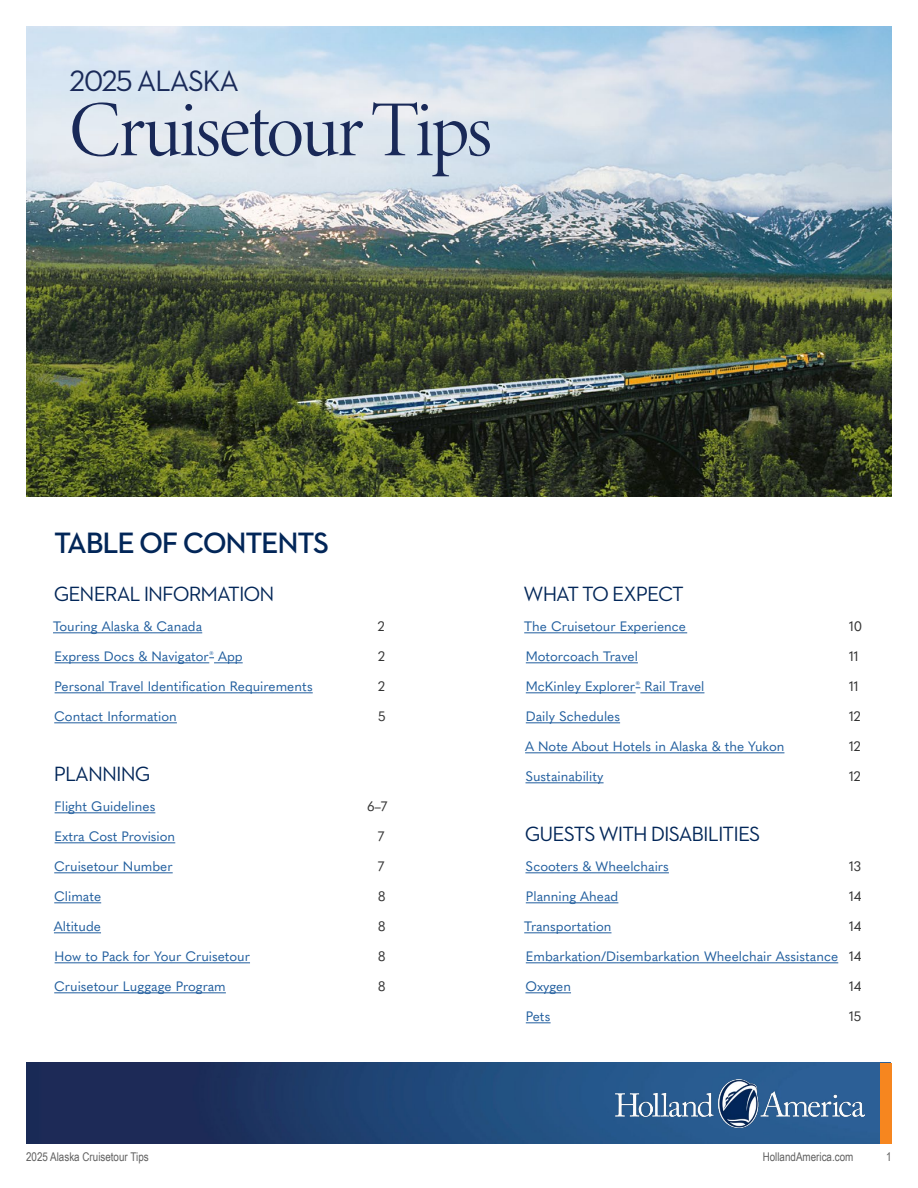
<style>
.page{position:relative;width:918px;height:1188px;background:#fff}
.page>*{position:absolute;margin:0;border:0;box-sizing:border-box;transform-origin:0 0}
.t1{font:79.5px "Minion 3 Display";letter-spacing:-.035em;color:#192958}
.t2{font:600 30px "Neutraface 2 Text";letter-spacing:-.045em;color:#022658}
.t3{font:30px "Neutraface 2 Text";letter-spacing:-.045em;color:#192958}
.t4{font:21px "Neutraface 2 Text";letter-spacing:-.045em;color:#022658}
.t5{font:13.5px "Quasimoda";color:#215e9e}
.t6{font:13.5px "Quasimoda";letter-spacing:-.01em;color:#333}
.t7{font:12px "Arial Narrow";color:#606060}
.s1{color:#333}
</style>
<div class="page">
<img style="left:26px;top:27px;width:866px;height:470px">
<img style="left:27px;top:1063px;width:854px;height:81px">
<img style="left:616px;top:1079px;width:248px;height:48px">
<div style="left:881px;top:1063px;width:11px;height:81px;background:#f6861f"></div>
<hr style="left:53px;top:632px;width:149px;height:1px;background:#215e9e">
<hr style="left:55px;top:662px;width:154px;height:1px;background:#215e9e">
<svg style="left:209px;top:658px;width:34px;height:5px"></svg>
<hr style="left:55px;top:692px;width:258px;height:1px;background:#215e9e">
<hr style="left:54px;top:722px;width:123px;height:1px;background:#215e9e">
<hr style="left:55px;top:812px;width:100px;height:1px;background:#215e9e">
<hr style="left:55px;top:842px;width:120px;height:1px;background:#215e9e">
<hr style="left:54px;top:872px;width:119px;height:1px;background:#215e9e">
<hr style="left:54px;top:902px;width:47px;height:1px;background:#215e9e">
<hr style="left:54px;top:932px;width:47px;height:1px;background:#215e9e">
<hr style="left:55px;top:962px;width:195px;height:1px;background:#215e9e">
<hr style="left:54px;top:992px;width:172px;height:1px;background:#215e9e">
<hr style="left:524px;top:632px;width:163px;height:1px;background:#215e9e">
<hr style="left:526px;top:662px;width:112px;height:1px;background:#215e9e">
<hr style="left:526px;top:692px;width:110px;height:1px;background:#215e9e">
<hr style="left:640px;top:692px;width:64px;height:1px;background:#215e9e">
<hr style="left:526px;top:722px;width:94px;height:1px;background:#215e9e">
<hr style="left:525px;top:752px;width:259px;height:1px;background:#215e9e">
<hr style="left:526px;top:782px;width:78px;height:1px;background:#215e9e">
<hr style="left:526px;top:872px;width:143px;height:1px;background:#215e9e">
<hr style="left:526px;top:902px;width:92px;height:1px;background:#215e9e">
<hr style="left:524px;top:932px;width:87px;height:1px;background:#215e9e">
<hr style="left:526px;top:962px;width:312px;height:1px;background:#215e9e">
<hr style="left:525px;top:992px;width:46px;height:1px;background:#215e9e">
<svg style="left:526px;top:1022px;width:25px;height:1px"></svg>
<h1 class="t3" style="left:69px;top:62px;width:171px">2025 ALASKA</h1>
<h1 class="t1" style="left:69px;top:77px;width:425px">Cruisetour Tips</h1>
<h1 class="t2" style="left:54px;top:524px;width:277px">TABLE OF CONTENTS</h1>
<h1 class="t4" style="left:54px;top:581px;width:222px">GENERAL INFORMATION</h1>
<p class="t5" style="left:53px;top:616px;width:151px">Touring Alaska &amp; Canada</p>
<p class="t6" style="left:378px;top:616px;width:8px">2</p>
<p class="t5" style="left:55px;top:646px;width:190px">Express Docs &amp; Navigator<sup>®</sup> App</p>
<p class="t6" style="left:378px;top:646px;width:8px">2</p>
<p class="t5" style="left:55px;top:676px;width:260px">Personal Travel Identification Requirements</p>
<p class="t6" style="left:378px;top:676px;width:8px">2</p>
<p class="t5" style="left:54px;top:706px;width:124px">Contact Information</p>
<p class="t6" style="left:378px;top:706px;width:9px">5</p>
<h1 class="t4" style="left:54px;top:761px;width:98px">PLANNING</h1>
<p class="t5" style="left:55px;top:796px;width:102px">Flight Guidelines</p>
<p class="t6" style="left:367px;top:796px;width:22px">6–7</p>
<p class="t5" style="left:55px;top:826px;width:122px">Extra Cost Provision</p>
<p class="t6" style="left:378px;top:826px;width:8px">7</p>
<p class="t5" style="left:54px;top:856px;width:120px">Cruisetour Number</p>
<p class="t6" style="left:378px;top:856px;width:8px">7</p>
<p class="t5" style="left:54px;top:886px;width:48px">Climate</p>
<p class="t6" style="left:378px;top:886px;width:9px">8</p>
<p class="t5" style="left:54px;top:916px;width:49px">Altitude</p>
<p class="t6" style="left:378px;top:916px;width:9px">8</p>
<p class="t5" style="left:55px;top:946px;width:197px">How to Pack for Your Cruisetour</p>
<p class="t6" style="left:378px;top:946px;width:9px">8</p>
<p class="t5" style="left:54px;top:976px;width:173px">Cruisetour Luggage Program</p>
<p class="t6" style="left:378px;top:976px;width:9px">8</p>
<h1 class="t4" style="left:524px;top:581px;width:162px">WHAT TO EXPECT</h1>
<p class="t5" style="left:524px;top:616px;width:163px">The Cruisetour Experience</p>
<p class="t6" style="left:849px;top:616px;width:15px">10</p>
<p class="t5" style="left:526px;top:646px;width:114px">Motorcoach Travel</p>
<p class="t6" style="left:849px;top:646px;width:11px">11</p>
<p class="t5" style="left:526px;top:676px;width:180px">McKinley Explorer<sup>®</sup> Rail Travel</p>
<p class="t6" style="left:849px;top:676px;width:11px">11</p>
<p class="t5" style="left:526px;top:706px;width:96px">Daily Schedules</p>
<p class="t6" style="left:849px;top:706px;width:13px">12</p>
<p class="t5" style="left:525px;top:736px;width:261px">A Note About Hotels in Alaska &amp; the Yukon</p>
<p class="t6" style="left:849px;top:736px;width:13px">12</p>
<p class="t5" style="left:526px;top:766px;width:80px">Sustainability</p>
<p class="t6" style="left:849px;top:766px;width:13px">12</p>
<h1 class="t4" style="left:525px;top:821px;width:237px">GUESTS WITH DISABILITIES</h1>
<p class="t5" style="left:526px;top:856px;width:145px">Scooters &amp; Wheelchairs</p>
<p class="t6" style="left:849px;top:856px;width:13px">13</p>
<p class="t5" style="left:526px;top:886px;width:94px">Planning Ahead</p>
<p class="t6" style="left:849px;top:886px;width:14px">14</p>
<p class="t5" style="left:524px;top:916px;width:89px">Transportation</p>
<p class="t6" style="left:849px;top:916px;width:14px">14</p>
<p class="t5" style="left:526px;top:946px;width:337px">Embarkation/Disembarkation Wheelchair Assistance <span class="s1">14</span></p>
<p class="t5" style="left:525px;top:976px;width:47px">Oxygen</p>
<p class="t6" style="left:849px;top:976px;width:14px">14</p>
<p class="t5" style="left:526px;top:1006px;width:26px">Pets</p>
<p class="t6" style="left:849px;top:1006px;width:14px">15</p>
<p class="t7" style="left:26px;top:1148px;width:124px">2025 Alaska Cruisetour Tips</p>
<p class="t7" style="left:763px;top:1148px;width:92px">HollandAmerica.com</p>
<p class="t7" style="left:886px;top:1148px;width:7px">1</p>
</div>
